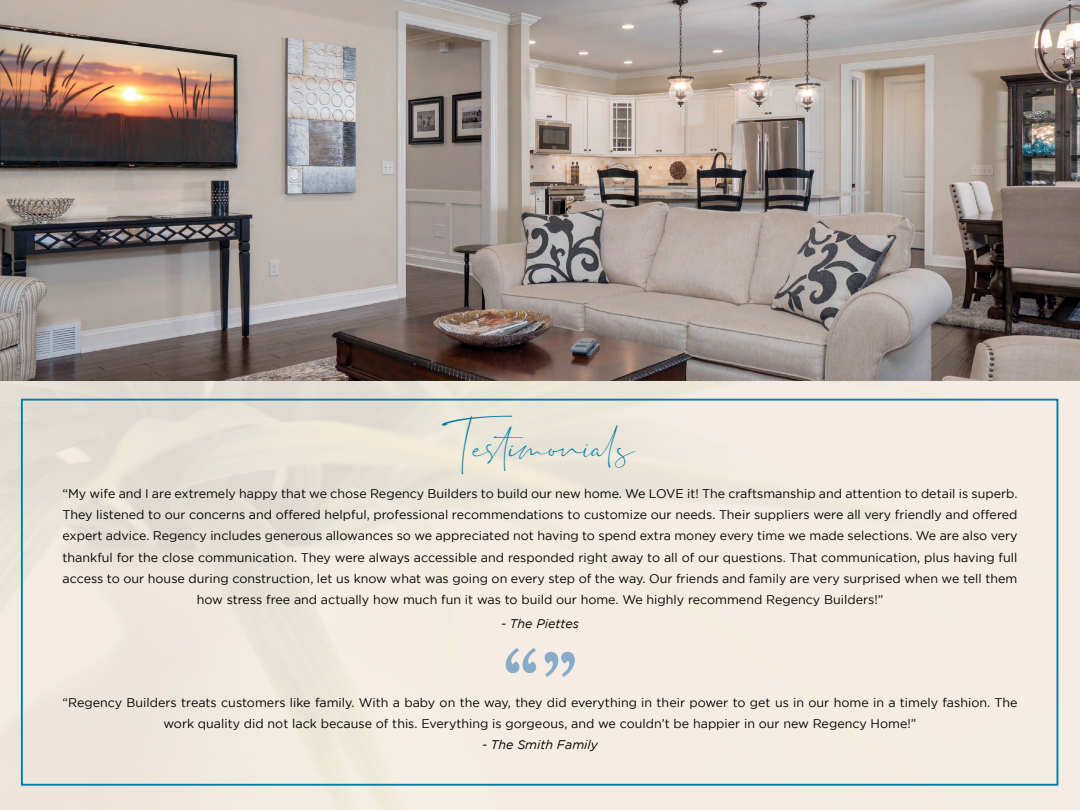
<style>
.page{position:relative;width:1080px;height:810px;background:#fff}
.page>*{position:absolute;margin:0;border:0;box-sizing:border-box;transform-origin:0 0}
.t1{font:100px "Abril Text";color:#88abc8}
.t2{font:18.75px "Dalmatins";color:#007ca8}
.t3{font:12.5px/21.2px "Gotham";color:#000;text-align:center}
.t4{font:italic 12.5px "Gotham";color:#000}
</style>
<div class="page">
<img style="left:0;top:0;width:1080px;height:810px">
<div style="left:21px;top:399px;width:1037px;height:387px;border:2px solid #007ca8"></div>
<h2 class="t2" style="left:445px;top:438px;width:192px">Testimonials</h2>
<p class="t3" style="left:63px;top:483px;width:957px">“My wife and I are extremely happy that we chose Regency Builders to build our new home. We LOVE it! The craftsmanship and attention to detail is superb.<br>They listened to our concerns and offered helpful, professional recommendations to customize our needs. Their suppliers were all very friendly and offered expert advice. Regency includes generous allowances so we appreciated not having to spend extra money every time we made selections. We are also very thankful for the close communication. They were always accessible and responded right away to all of our questions. That communication, plus having full access to our house during construction, let us know what was going on every step of the way. Our friends and family are very surprised when we tell them how stress free and actually how much fun it was to build our home. We highly recommend Regency Builders!”</p>
<p class="t4" style="left:501px;top:616px;width:79px">- The Piettes</p>
<h1 class="t1" style="left:500px;top:615px;width:82px">“”</h1>
<p class="t3" style="left:63px;top:691px;width:956px">“Regency Builders treats customers like family. With a baby on the way, they did everything in their power to get us in our home in a timely fashion. The work quality did not lack because of this. Everything is gorgeous, and we couldn’t be happier in our new Regency Home!”</p>
<p class="t4" style="left:482px;top:738px;width:117px">- The Smith Family</p>
</div>
